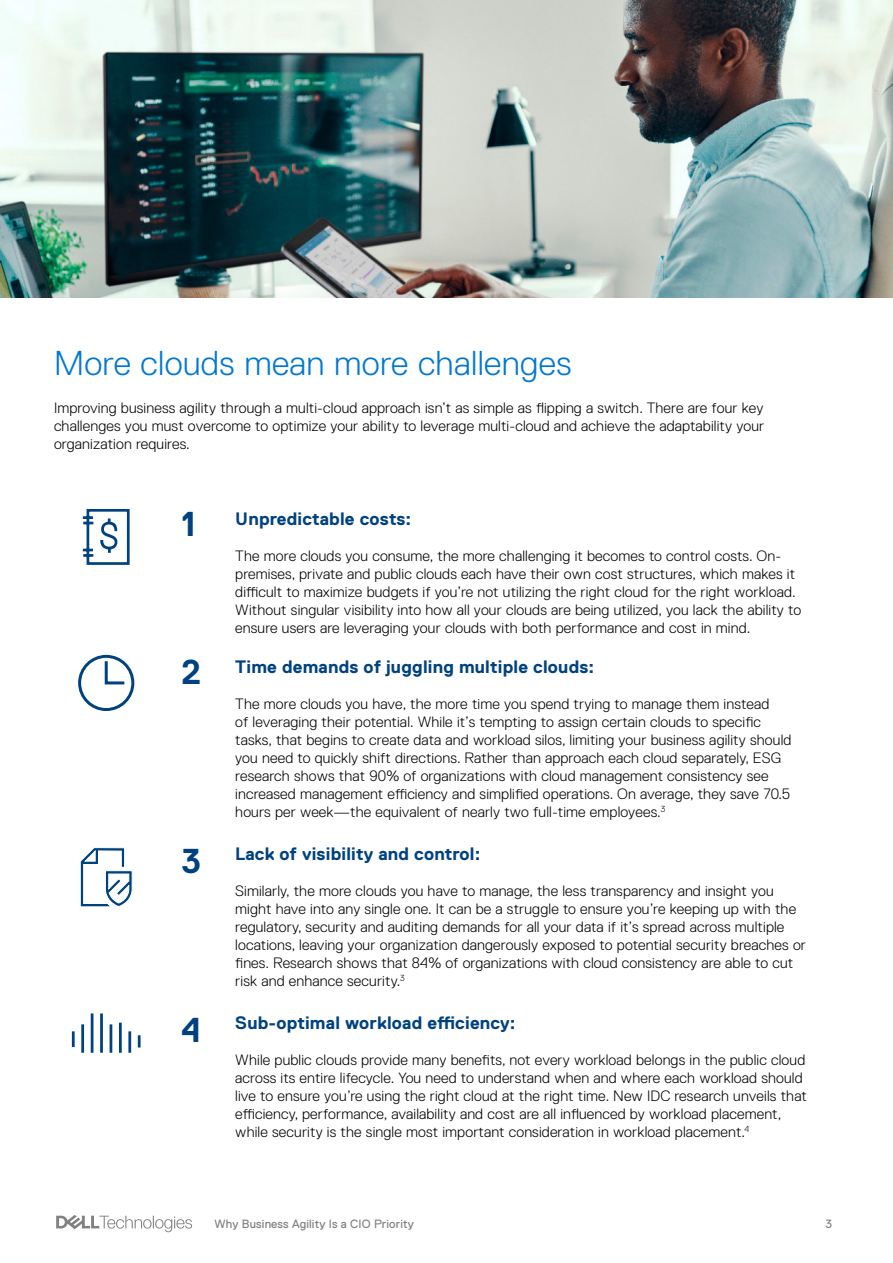
<style>
.page{position:relative;width:893px;height:1263px;background:#fff}
.page>*{position:absolute;margin:0;border:0;box-sizing:border-box;transform-origin:0 0}
.t1{font:300 34.5px "Dell Replica";letter-spacing:.01em;color:#0077d2}
.t2{font:700 34.5px "Dell Replica";color:#00427f}
.t3{font:700 18px "Dell Replica";letter-spacing:.01em;color:#00427f}
.t4{font:300 15px/18px "Dell Replica";letter-spacing:.01em;color:#000}
.t5{font:12px "Dell Replica";letter-spacing:.01em;color:#818181}
</style>
<div class="page">
<svg style="left:56px;top:1215px;width:136px;height:17px"></svg>
<img style="left:0;top:0;width:893px;height:297px">
<svg style="left:78px;top:654px;width:57px;height:57px"></svg>
<svg style="left:82px;top:509px;width:48px;height:56px"></svg>
<svg style="left:80px;top:847px;width:52px;height:60px"></svg>
<hr style="left:72px;top:1031px;width:3px;height:16px;background:#00427f">
<hr style="left:81px;top:1024px;width:3px;height:29px;background:#00427f">
<hr style="left:91px;top:1013px;width:2px;height:40px;background:#00427f">
<hr style="left:100px;top:1013px;width:3px;height:40px;background:#00427f">
<hr style="left:110px;top:1024px;width:2px;height:29px;background:#00427f">
<hr style="left:119px;top:1023px;width:3px;height:30px;background:#00427f">
<hr style="left:128px;top:1031px;width:3px;height:22px;background:#00427f">
<svg style="left:138px;top:1035px;width:3px;height:12px"></svg>
<h1 class="t1" style="left:54px;top:344px;width:519px">More clouds mean more challenges</h1>
<p class="t4" style="left:54px;top:399px;width:712px;text-align:justify">Improving business agility through a multi-cloud approach isn’t as simple as flipping a switch. There are four key challenges you must overcome to optimize your ability to leverage multi-cloud and achieve the adaptability your organization requires.</p>
<h1 class="t2" style="left:181px;top:505px;width:16px">1</h1>
<h1 class="t2" style="left:181px;top:653px;width:21px">2</h1>
<h1 class="t2" style="left:181px;top:842px;width:21px">3</h1>
<h1 class="t2" style="left:181px;top:1011px;width:21px">4</h1>
<p class="t3" style="left:235px;top:509px;width:178px">Unpredictable costs:</p>
<p class="t4" style="left:235px;top:547px;width:567px">The more clouds you consume, the more challenging it becomes to control costs. On&shy;premises, private and public clouds each have their own cost structures, which makes it difficult to maximize budgets if you’re not utilizing the right cloud for the right workload.<br>Without singular visibility into how all your clouds are being utilized, you lack the ability to ensure users are leveraging your clouds with both performance and cost in mind.</p>
<p class="t3" style="left:235px;top:656px;width:360px">Time demands of juggling multiple clouds:</p>
<p class="t4" style="left:235px;top:694px;width:558px">The more clouds you have, the more time you spend trying to manage them instead<br>of leveraging their potential. While it’s tempting to assign certain clouds to specific tasks, that begins to create data and workload silos, limiting your business agility should you need to quickly shift directions. Rather than approach each cloud separately, ESG research shows that 90% of organizations with cloud management consistency see increased management efficiency and simplified operations. On average, they save 70.5 hours per week—the equivalent of nearly two full-time employees.<sup>3</sup></p>
<p class="t3" style="left:235px;top:844px;width:247px">Lack of visibility and control:</p>
<p class="t4" style="left:235px;top:882px;width:572px">Similarly, the more clouds you have to manage, the less transparency and insight you might have into any single one. It can be a struggle to ensure you’re keeping up with the regulatory, security and auditing demands for all your data if it’s spread across multiple locations, leaving your organization dangerously exposed to potential security breaches or fines. Research shows that 84% of organizations with cloud consistency are able to cut risk and enhance security.<sup>3</sup></p>
<p class="t3" style="left:235px;top:1013px;width:282px">Sub-optimal workload efficiency:</p>
<p class="t4" style="left:235px;top:1051px;width:573px">While public clouds provide many benefits, not every workload belongs in the public cloud across its entire lifecycle. You need to understand when and where each workload should live to ensure you’re using the right cloud at the right time. New IDC research unveils that efficiency, performance, availability and cost are all influenced by workload placement, while security is the single most important consideration in workload placement.<sup>4</sup></p>
<p class="t5" style="left:215px;top:1218px;width:201px">Why Business Agility Is a CIO Priority</p>
<p class="t5" style="left:826px;top:1217px;width:8px">3</p>
</div>
